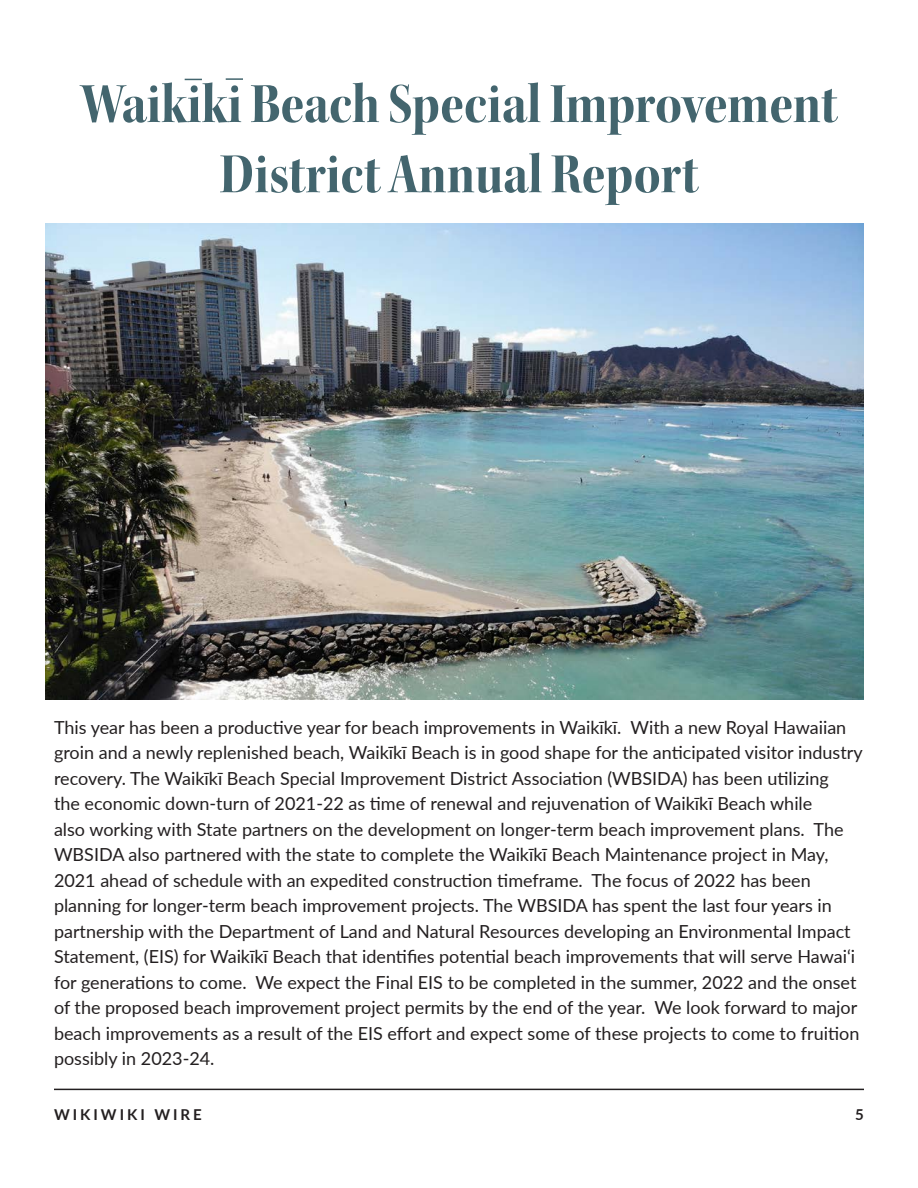
<style>
.page{position:relative;width:918px;height:1188px;background:#fff}
.page>*{position:absolute;margin:0;border:0;box-sizing:border-box;transform-origin:0 0}
.t1{font:58.5px/70.2px "Kepler Std Bold Scn Disp";letter-spacing:.005em;color:#43656e;text-align:center}
.t2{font:18px/25.5px "Lato";color:#231f20}
.t3{font:700 15px "Lato";letter-spacing:.2em;color:#231f20}
</style>
<div class="page">
<hr style="left:54px;top:1089px;width:810px;height:1px;background:#231f20">
<img style="left:45px;top:223px;width:819px;height:477px">
<svg style="left:185px;top:79px;width:17px;height:1px"></svg>
<svg style="left:226px;top:78px;width:17px;height:2px"></svg>
<p class="t1" style="left:81px;top:69px;width:758px">Waikiki Beach Special Improvement<br>District Annual Report</p>
<p class="t2" style="left:54px;top:714px;width:810px">This year has been a productive year for beach improvements in Waikīkī. With a new Royal Hawaiian groin and a newly replenished beach, Waikīkī Beach is in good shape for the anticipated visitor industry recovery. The Waikīkī Beach Special Improvement District Association (WBSIDA) has been utilizing<br>the economic down-turn of 2021-22 as time of renewal and rejuvenation of Waikīkī Beach while<br>also working with State partners on the development on longer-term beach improvement plans. The WBSIDA also partnered with the state to complete the Waikīkī Beach Maintenance project in May, 2021 ahead of schedule with an expedited construction timeframe. The focus of 2022 has been planning for longer-term beach improvement projects. The WBSIDA has spent the last four years in partnership with the Department of Land and Natural Resources developing an Environmental Impact Statement, (EIS) for Waikīkī Beach that identifies potential beach improvements that will serve Hawai‘i for generations to come. We expect the Final EIS to be completed in the summer, 2022 and the onset of the proposed beach improvement project permits by the end of the year. We look forward to major beach improvements as a result of the EIS effort and expect some of these projects to come to fruition possibly in 2023-24.</p>
<p class="t3" style="left:54px;top:1103px;width:149px">WIKIWIKI WIRE</p>
<p class="t3" style="left:855px;top:1103px;width:10px">5</p>
</div>
